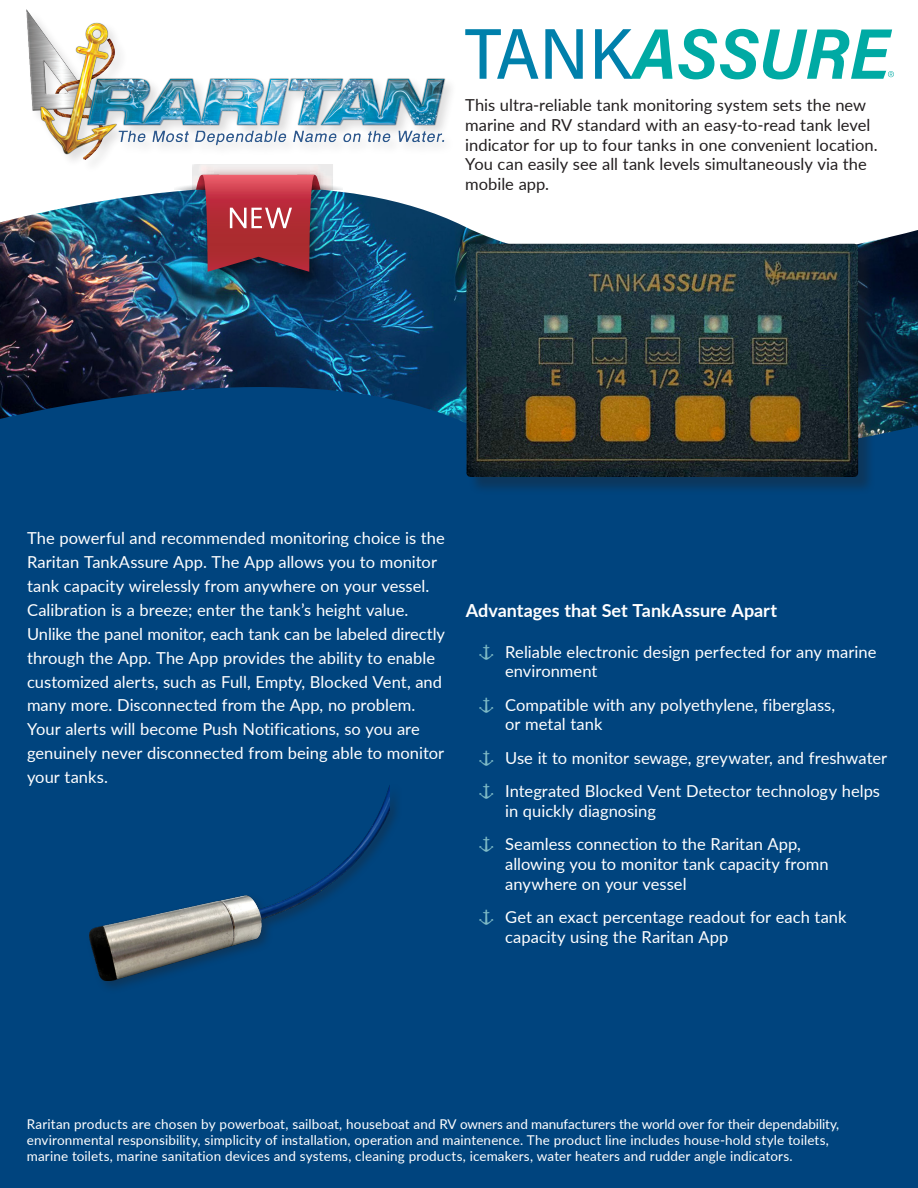
<style>
.page{position:relative;width:918px;height:1188px;background:#fff}
.page>*{position:absolute;margin:0;border:0;box-sizing:border-box;transform-origin:0 0}
.Subhead_White{font:700 18px "Lato";color:#fff}
.Text_White{font:16.5px/23.9px "Lato";color:#fff}
.Text{font:16.5px/19.8px "Lato";color:#231f20}
.Text-2{font:13.5px/16.2px "Lato";letter-spacing:.01em;color:#fff}
</style>
<div class="page">
<img style="left:0;top:189px;width:918px;height:154px">
<div style="left:0;top:343px;width:918px;height:845px;background:#00447e"></div>
<img style="left:175px;top:173px;width:167px;height:121px">
<div style="left:25px;top:9px;width:433px;height:164px;background:#231f20;opacity:.15"></div>
<img style="left:27px;top:10px;width:418px;height:150px">
<div style="left:468px;top:245px;width:408px;height:250px;background:#231f20;opacity:.35"></div>
<img style="left:466px;top:244px;width:392px;height:233px">
<svg style="left:465px;top:29px;width:73px;height:50px"></svg>
<svg style="left:545px;top:29px;width:38px;height:50px"></svg>
<svg style="left:595px;top:29px;width:77px;height:50px"></svg>
<svg style="left:678px;top:29px;width:216px;height:50px"></svg>
<div style="left:86px;top:782px;width:317px;height:211px;background:#00447e"></div>
<img style="left:89px;top:785px;width:301px;height:196px">
<svg style="left:480px;top:644px;width:13px;height:15px"></svg>
<svg style="left:480px;top:697px;width:13px;height:15px"></svg>
<svg style="left:480px;top:750px;width:13px;height:16px"></svg>
<svg style="left:480px;top:784px;width:13px;height:15px"></svg>
<svg style="left:480px;top:837px;width:13px;height:15px"></svg>
<svg style="left:480px;top:910px;width:13px;height:15px"></svg>
<p class="Text" style="left:465px;top:94px;width:414px">This ultra-reliable tank monitoring system sets the new marine and RV standard with an easy-to-read tank level indicator for up to four tanks in one convenient location.<br>You can easily see all tank levels simultaneously via the mobile app.</p>
<p class="Text_White" style="left:27px;top:526px;width:419px">The powerful and recommended monitoring choice is the Raritan TankAssure App. The App allows you to monitor tank capacity wirelessly from anywhere on your vessel.<br>Calibration is a breeze; enter the tank’s height value.<br>Unlike the panel monitor, each tank can be labeled directly through the App. The App provides the ability to enable customized alerts, such as Full, Empty, Blocked Vent, and many more. Disconnected from the App, no problem.<br>Your alerts will become Push Notifications, so you are genuinely never disconnected from being able to monitor your tanks.</p>
<p class="Subhead_White" style="left:466px;top:598px;width:313px">Advantages that Set TankAssure Apart</p>
<p class="Text_White" style="left:505px;top:641px;width:373px;line-height:19.8px">Reliable electronic design perfected for any marine environment</p>
<p class="Text_White" style="left:505px;top:694px;width:332px;line-height:19.8px">Compatible with any polyethylene, fiberglass, or metal tank</p>
<p class="Text_White" style="left:505px;top:745px;width:384px">Use it to monitor sewage, greywater, and freshwater</p>
<p class="Text_White" style="left:505px;top:780px;width:376px;line-height:19.8px">Integrated Blocked Vent Detector technology helps in quickly diagnosing</p>
<p class="Text_White" style="left:505px;top:834px;width:325px;line-height:19.8px">Seamless connection to the Raritan App, allowing you to monitor tank capacity fromn anywhere on your vessel</p>
<p class="Text_White" style="left:505px;top:906px;width:343px;line-height:19.8px">Get an exact percentage readout for each tank capacity using the Raritan App</p>
<p class="Text-2" style="left:27px;top:1115px;width:814px">Raritan products are chosen by powerboat, sailboat, houseboat and RV owners and manufacturers the world over for their dependability, environmental responsibility, simplicity of installation, operation and maintenence. The product line includes house-hold style toilets, marine toilets, marine sanitation devices and systems, cleaning products, icemakers, water heaters and rudder angle indicators.</p>
</div>
